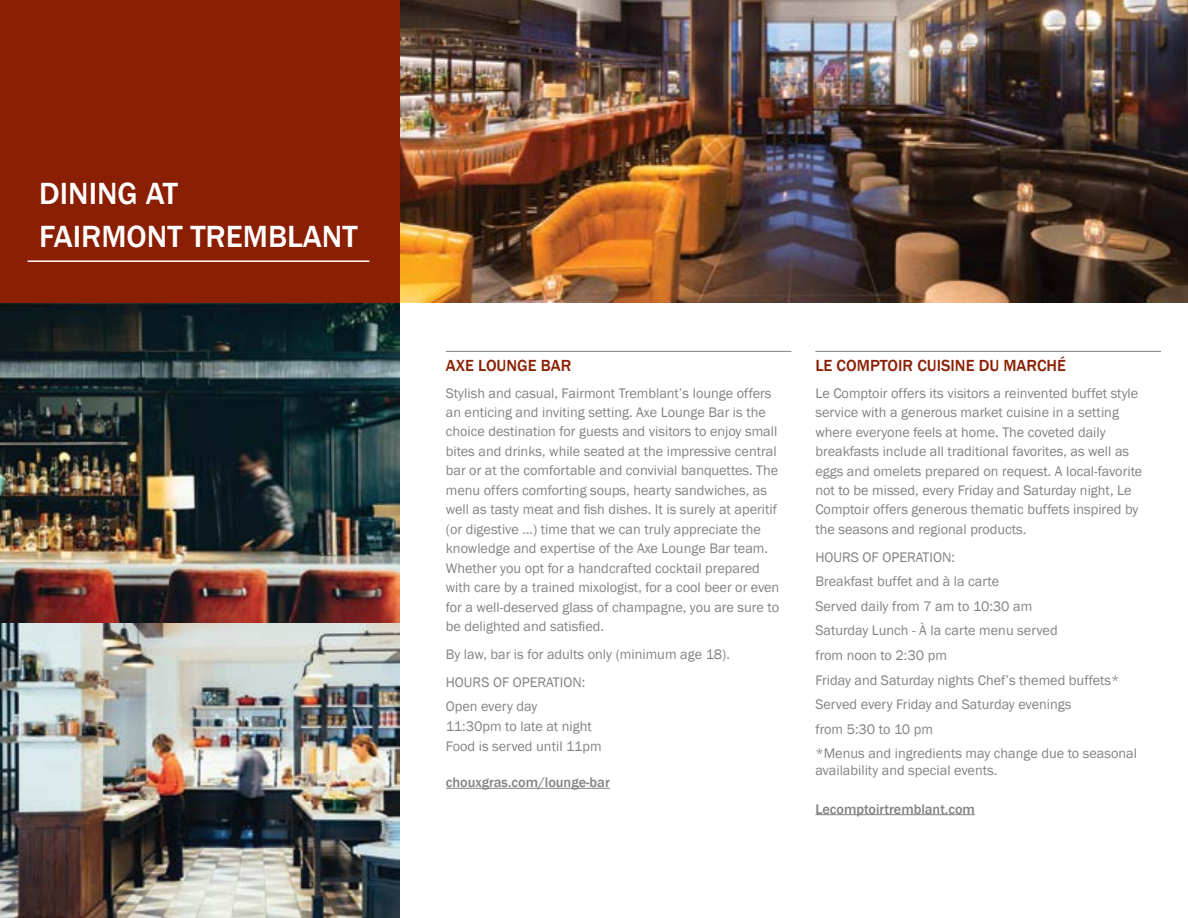
<style>
.page{position:relative;width:1188px;height:918px;background:#fff}
.page>*{position:absolute;margin:0;border:0;box-sizing:border-box;transform-origin:0 0}
.t1{font:500 31.5px/42.6px "Franklin Gothic";color:#fff}
.t2{font:500 16.5px "Franklin Gothic";color:#8a1f03}
.t3{font:14.25px/19.5px "Franklin Gothic";color:#808285}
.t4{font:500 14.25px "Franklin Gothic";color:#808285}
</style>
<div class="page">
<img style="left:400px;top:0;width:788px;height:302px">
<img style="left:0;top:623px;width:400px;height:295px">
<img style="left:0;top:303px;width:400px;height:320px">
<div style="left:0;top:0;width:400px;height:303px;background:#8a1f03"></div>
<hr style="left:28px;top:260px;width:341px;height:2px;background:#fff">
<hr style="left:815px;top:814px;width:160px;height:1px;background:#808285">
<hr style="left:815px;top:351px;width:346px;height:1px;background:#808285">
<hr style="left:446px;top:788px;width:164px;height:1px;background:#808285">
<hr style="left:446px;top:351px;width:345px;height:1px;background:#808285">
<h1 class="t1" style="left:39px;top:173px;width:320px">DINING AT<br>FAIRMONT TREMBLANT</h1>
<p class="t2" style="left:446px;top:356px;width:127px">AXE LOUNGE BAR</p>
<p class="t3" style="left:446px;top:383px;width:335px">Stylish and casual, Fairmont Tremblant’s lounge offers an enticing and inviting setting. Axe Lounge Bar is the choice destination for guests and visitors to enjoy small bites and drinks, while seated at the impressive central bar or at the comfortable and convivial banquettes. The menu offers comforting soups, hearty sandwiches, as well as tasty meat and fish dishes. It is surely at aperitif (or digestive ...) time that we can truly appreciate the knowledge and expertise of the Axe Lounge Bar team.<br>Whether you opt for a handcrafted cocktail prepared with care by a trained mixologist, for a cool beer or even for a well-deserved glass of champagne, you are sure to be delighted and satisfied.</p>
<p class="t3" style="left:446px;top:641px;width:286px;line-height:27.6px">By law, bar is for adults only (minimum age 18).<br>HOURS OF OPERATION:</p>
<p class="t3" style="left:446px;top:697px;width:157px;line-height:20.1px">Open every day<br>11:30pm to late at night<br>Food is served until 11pm</p>
<p class="t4" style="left:446px;top:774px;width:165px">chouxgras.com/lounge-bar</p>
<p class="t2" style="left:815px;top:356px;width:252px">LE COMPTOIR CUISINE DU MARCHÉ</p>
<p class="t3" style="left:815px;top:383px;width:328px">Le Comptoir offers its visitors a reinvented buffet style service with a generous market cuisine in a setting where everyone feels at home. The coveted daily breakfasts include all traditional favorites, as well as eggs and omelets prepared on request. A local-favorite not to be missed, every Friday and Saturday night, Le Comptoir offers generous thematic buffets inspired by the seasons and regional products.</p>
<p class="t3" style="left:815px;top:545px;width:323px;line-height:24.6px">HOURS OF OPERATION:<br>Breakfast buffet and à la carte<br>Served daily from 7 am to 10:30 am<br>Saturday Lunch - À la carte menu served<br>from noon to 2:30 pm<br>Friday and Saturday nights Chef’s themed buffets* Served every Friday and Saturday evenings<br>from 5:30 to 10 pm<br>*Menus and ingredients may change due to seasonal</p>
<p class="t3" style="left:815px;top:761px;width:183px">availability and special events.</p>
<p class="t4" style="left:815px;top:800px;width:161px">Lecomptoirtremblant.com</p>
</div>
